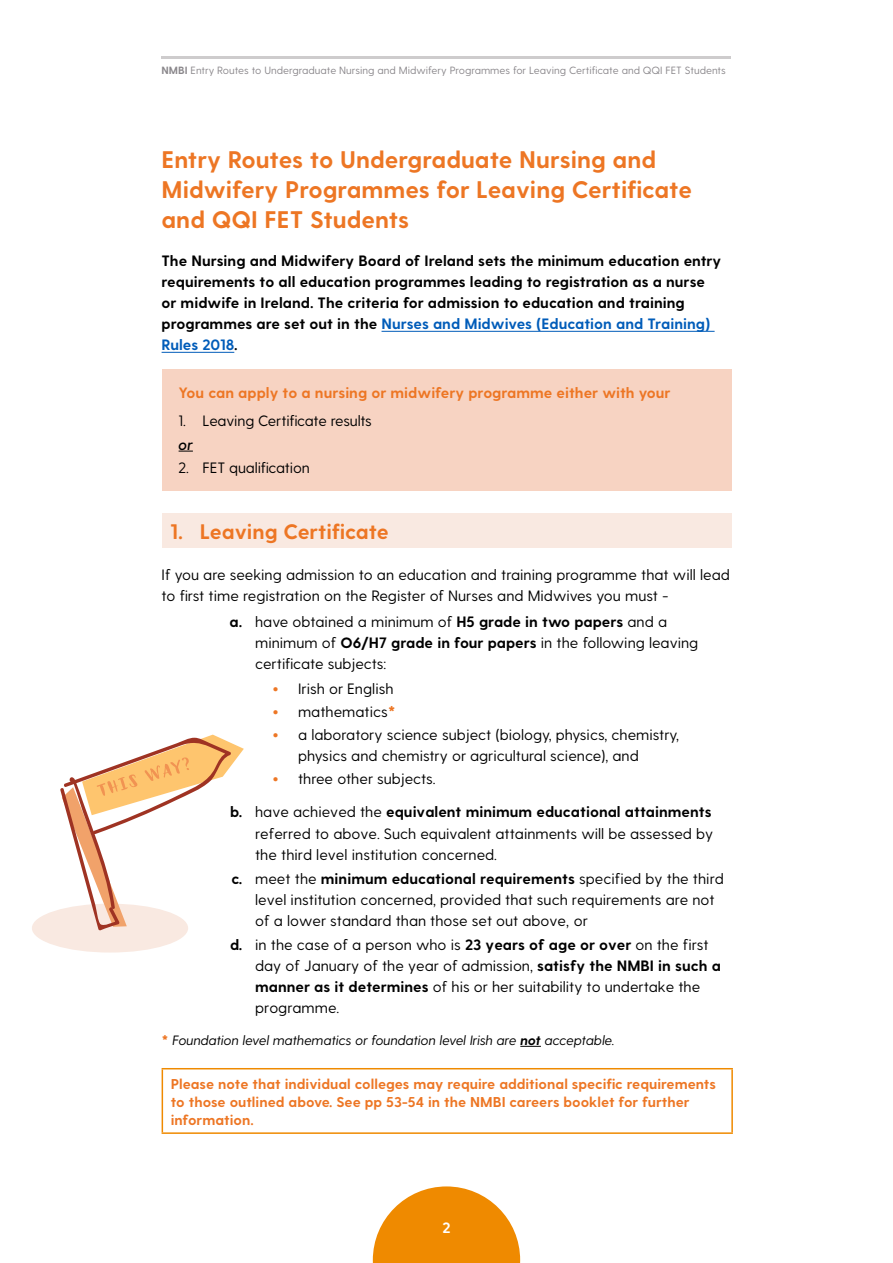
<style>
.page{position:relative;width:893px;height:1263px;background:#fff}
.page>*{position:absolute;margin:0;border:0;box-sizing:border-box;transform-origin:0 0}
.t1{font:700 24px/30px "Greycliff CF";color:#ed7624}
.H2_ORANGE___box_text{font:700 21px "Greycliff CF";color:#ed7624}
.BODY_TEXT_space{font:15px/21px "Greycliff CF";color:#000}
.BODY_TEXT_space-2{font:700 15px/21px "Greycliff CF";color:#000}
.H2_ORANGE___box_text-2{font:700 15px "Greycliff CF";color:#ed7624}
.BODY_TEXT_space-3{font:italic 600 15px "Greycliff CF";color:#000}
.PAGE_NUMBER{font:700 15px "Greycliff CF";color:#fff}
.BODY_TEXT_space-4{font:700 14.25px/18px "Greycliff CF";color:#ed7624}
.BODY_TEXT_space-5{font:italic 13.5px "Greycliff CF";color:#000}
.t2{font:10.5px "Greycliff CF";color:#8a878b}
.s1{font-weight:700}
.s2{color:#005cb9}
.s3{font-weight:800;color:#ed7624}
.s4{font-weight:800;font-style:normal;color:#ed7624}
</style>
<div class="page">
<div style="left:32px;top:904px;width:156px;height:48px;background:#f9e9e1;border-radius:50%"></div>
<hr style="left:162px;top:56px;width:569px;height:2px;background:#cecccd">
<svg style="left:373px;top:1186px;width:147px;height:77px"></svg>
<hr style="left:382px;top:331px;width:333px;height:1px;background:#005cb9">
<hr style="left:162px;top:352px;width:72px;height:1px;background:#005cb9">
<svg style="left:520px;top:1046px;width:21px;height:1px"></svg>
<div style="left:162px;top:369px;width:569px;height:121px;background:#f7d3c2"></div>
<svg style="left:179px;top:451px;width:14px;height:1px"></svg>
<div style="left:162px;top:513px;width:569px;height:35px;background:#f9e9e1"></div>
<hr style="left:162px;top:1068px;width:571px;height:1px;background:#ef8a00">
<hr style="left:162px;top:1069px;width:1px;height:63px;background:#ef8a00">
<hr style="left:731px;top:1069px;width:2px;height:63px;background:#ef8a00">
<hr style="left:162px;top:1132px;width:571px;height:2px;background:#ef8a00">
<svg style="left:60px;top:735px;width:184px;height:195px"></svg>
<p class="t2" style="left:162px;top:64px;width:566px"><span class="s1">NMBI</span> Entry Routes to Undergraduate Nursing and Midwifery Programmes for Leaving Certificate and QQI FET Students</p>
<h1 class="t1" style="left:162px;top:146px;width:532px">Entry Routes to Undergraduate Nursing and<br>Midwifery Programmes for Leaving Certificate and QQI FET Students</h1>
<p class="BODY_TEXT_space-2" style="left:162px;top:251px;width:561px">The Nursing and Midwifery Board of Ireland sets the minimum education entry requirements to all education programmes leading to registration as a nurse or midwife in Ireland. The criteria for admission to education and training programmes are set out in the <span class="s2">Nurses and Midwives (Education and Training)<br>Rules 2018</span>.</p>
<p class="H2_ORANGE___box_text-2" style="left:179px;top:384px;width:493px">You can apply to a nursing or midwifery programme either with your</p>
<p class="BODY_TEXT_space" style="left:179px;top:410px;width:195px">1. Leaving Certificate results</p>
<p class="BODY_TEXT_space-3" style="left:179px;top:435px;width:16px">or</p>
<p class="BODY_TEXT_space" style="left:179px;top:458px;width:133px">2. FET qualification</p>
<p class="H2_ORANGE___box_text" style="left:170px;top:519px;width:220px">1. Leaving Certificate</p>
<p class="BODY_TEXT_space" style="left:162px;top:565px;width:570px">If you are seeking admission to an education and training programme that will lead to first time registration on the Register of Nurses and Midwives you must -</p>
<p class="BODY_TEXT_space" style="left:255px;top:611px;width:445px;text-indent:-26px"><span class="s1">a.</span> have obtained a minimum of <span class="s1">H5 grade in two papers</span> and a minimum of <span class="s1">O6/H7 grade in four papers</span> in the following leaving certificate subjects:</p>
<p class="BODY_TEXT_space" style="left:273px;top:678px;width:123px"><sup>.</sup> Irish or English</p>
<p class="BODY_TEXT_space" style="left:273px;top:701px;width:125px"><sup>.</sup> mathematics<span class="s3">*</span></p>
<p class="BODY_TEXT_space" style="left:298px;top:724px;width:382px;text-indent:-26px"><sup>.</sup> a laboratory science subject (biology, physics, chemistry, physics and chemistry or agricultural science), and</p>
<p class="BODY_TEXT_space" style="left:273px;top:769px;width:165px"><sup>.</sup> three other subjects.</p>
<p class="BODY_TEXT_space" style="left:255px;top:802px;width:459px;text-align:justify;text-indent:-25px"><span class="s1">b.</span> have achieved the <span class="s1">equivalent minimum educational attainments </span>referred to above. Such equivalent attainments will be assessed by the third level institution concerned.</p>
<p class="BODY_TEXT_space" style="left:255px;top:868px;width:470px;text-indent:-24px"><span class="s1">c.</span> meet the <span class="s1">minimum educational requirements</span> specified by the third level institution concerned, provided that such requirements are not of a lower standard than those set out above, or</p>
<p class="BODY_TEXT_space" style="left:255px;top:934px;width:467px;text-indent:-25px"><span class="s1">d.</span> in the case of a person who is <span class="s1">23 years of age or over</span> on the first day of January of the year of admission, <span class="s1">satisfy the NMBI in such a manner as it determines</span> of his or her suitability to undertake the programme.</p>
<p class="BODY_TEXT_space-5" style="left:162px;top:1032px;width:454px"><span class="s4">*</span> Foundation level mathematics or foundation level Irish are <span class="s1">not</span> acceptable.</p>
<p class="BODY_TEXT_space-4" style="left:171px;top:1075px;width:547px">Please note that individual colleges may require additional specific requirements to those outlined above. See pp 53-54 in the NMBI careers booklet for further information.</p>
<p class="PAGE_NUMBER" style="left:442px;top:1219px;width:10px">2</p>
</div>
